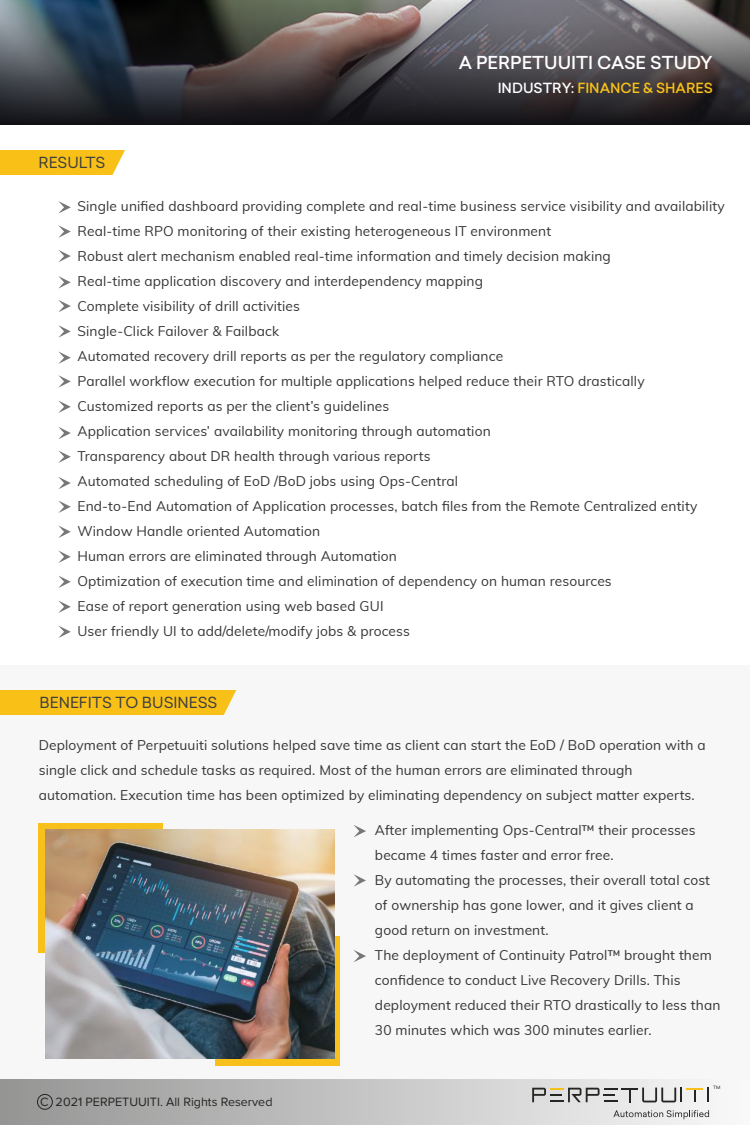
<style>
.page{position:relative;width:750px;height:1125px;background:#fff}
.page>*{position:absolute;margin:0;border:0;box-sizing:border-box;transform-origin:0 0}
.t1{font:500 17.5px "Sailec";color:#fff}
.t2{font:15px "Sailec";color:#3f3f3f}
.t3{font:13.75px/25px "Muli";letter-spacing:.01em;color:#353535}
.t4{font:500 13.75px "Sailec";color:#f9c117}
.t5{font:12.5px "Proxima Nova";color:#252524}
.t6{font:4.38px "Sailec";color:#252524}
.s1{color:#fff}
</style>
<div class="page">
<div style="left:0;top:665px;width:750px;height:460px;background:#f7f7f7"></div>
<svg style="left:0;top:0;width:750px;height:125px;background:#464548"></svg>
<div style="left:0;top:150px;width:125px;height:25px;background:#f9c117"></div>
<div style="left:0;top:1079px;width:750px;height:46px;background:linear-gradient(to right,#949494,#f9f9f9)"></div>
<svg style="left:532px;top:1087px;width:177px;height:16px"></svg>
<svg style="left:613px;top:1110px;width:96px;height:9px"></svg>
<div style="left:37px;top:1094px;width:16px;height:16px;border:1px solid #252524;border-radius:50%"></div>
<svg style="left:354px;top:825px;width:12px;height:12px"></svg>
<svg style="left:354px;top:874px;width:12px;height:13px"></svg>
<svg style="left:354px;top:950px;width:12px;height:12px"></svg>
<div style="left:0;top:690px;width:236px;height:25px;background:#f9c117"></div>
<svg style="left:58px;top:201px;width:13px;height:13px"></svg>
<svg style="left:58px;top:225px;width:13px;height:13px"></svg>
<svg style="left:58px;top:250px;width:13px;height:12px"></svg>
<svg style="left:58px;top:276px;width:13px;height:13px"></svg>
<svg style="left:58px;top:300px;width:13px;height:12px"></svg>
<svg style="left:58px;top:325px;width:13px;height:13px"></svg>
<svg style="left:58px;top:351px;width:13px;height:13px"></svg>
<svg style="left:58px;top:375px;width:13px;height:13px"></svg>
<svg style="left:58px;top:401px;width:13px;height:12px"></svg>
<svg style="left:58px;top:427px;width:13px;height:12px"></svg>
<svg style="left:58px;top:451px;width:13px;height:12px"></svg>
<svg style="left:58px;top:477px;width:13px;height:12px"></svg>
<svg style="left:58px;top:501px;width:13px;height:12px"></svg>
<svg style="left:58px;top:526px;width:13px;height:12px"></svg>
<svg style="left:58px;top:551px;width:13px;height:12px"></svg>
<svg style="left:58px;top:576px;width:13px;height:12px"></svg>
<svg style="left:58px;top:601px;width:13px;height:12px"></svg>
<svg style="left:58px;top:626px;width:13px;height:12px"></svg>
<div style="left:216px;top:936px;width:124px;height:129px;background:#f7c01b"></div>
<div style="left:38px;top:823px;width:125px;height:130px;background:#f7c01b"></div>
<img style="left:46px;top:829px;width:289px;height:230px">
<p class="t1" style="left:459px;top:50px;width:256px">A PERPETUUITI CASE STUDY</p>
<p class="t4" style="left:498px;top:78px;width:217px"><span class="s1">INDUSTRY:</span> FINANCE &amp; SHARES</p>
<p class="t2" style="left:38px;top:153px;width:69px">RESULTS</p>
<p class="t3" style="left:77px;top:193px;width:649px">Single unified dashboard providing complete and real-time business service visibility and availability Real-time RPO monitoring of their existing heterogeneous IT environment<br>Robust alert mechanism enabled real-time information and timely decision making<br>Real-time application discovery and interdependency mapping<br>Complete visibility of drill activities<br>Single-Click Failover &amp; Failback<br>Automated recovery drill reports as per the regulatory compliance<br>Parallel workflow execution for multiple applications helped reduce their RTO drastically<br>Customized reports as per the client’s guidelines<br>Application services’ availability monitoring through automation<br>Transparency about DR health through various reports<br>Automated scheduling of EoD /BoD jobs using Ops-Central<br>End-to-End Automation of Application processes, batch files from the Remote Centralized entity Window Handle oriented Automation<br>Human errors are eliminated through Automation<br>Optimization of execution time and elimination of dependency on human resources<br>Ease of report generation using web based GUI<br>User friendly UI to add/delete/modify jobs &amp; process</p>
<p class="t2" style="left:40px;top:693px;width:179px">BENEFITS TO BUSINESS</p>
<p class="t3" style="left:39px;top:732px;width:669px">Deployment of Perpetuuiti solutions helped save time as client can start the EoD / BoD operation with a single click and schedule tasks as required. Most of the human errors are eliminated through automation. Execution time has been optimized by eliminating dependency on subject matter experts.</p>
<p class="t3" style="left:375px;top:817px;width:347px">After implementing Ops-Central™ their processes became 4 times faster and error free.<br>By automating the processes, their overall total cost of ownership has gone lower, and it gives client a good return on investment.<br>The deployment of Continuity Patrol™ brought them confidence to conduct Live Recovery Drills. This deployment reduced their RTO drastically to less than 30 minutes which was 300 minutes earlier.</p>
<p class="t5" style="left:40px;top:1095px;width:234px">C 2021 PERPETUUITI. All Rights Reserved</p>
<p class="t6" style="left:713px;top:1084px;width:9px">TM</p>
</div>
